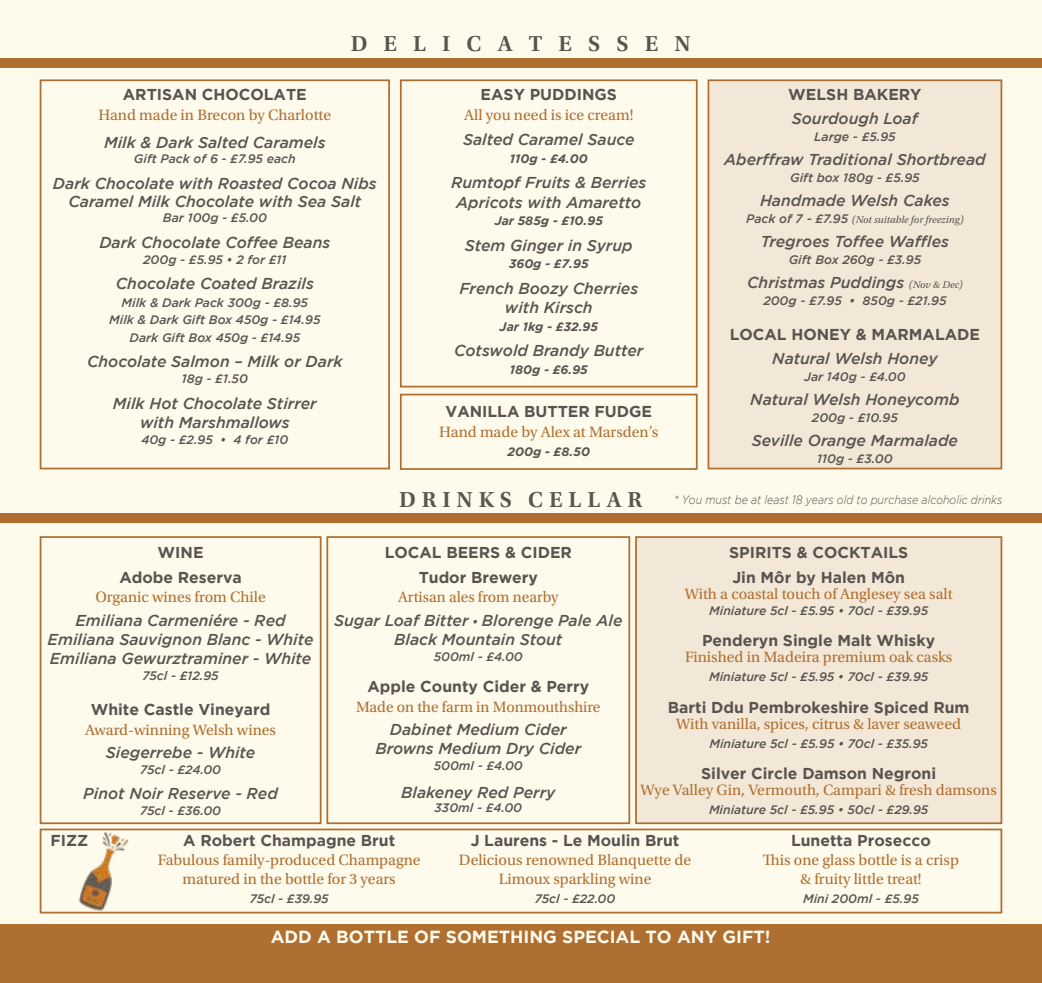
<style>
.page{position:relative;width:1042px;height:983px;background:#fff}
.page>*{position:absolute;margin:0;border:0;box-sizing:border-box;transform-origin:0 0}
.t1{font:600 22.75px "Utopia Std";letter-spacing:.26em;color:#5a5450}
.t2{font:700 17.5px "Gotham";color:#fefaec}
.t3{font:italic 500 15.75px/19.2px "Gotham";color:#5a5450;text-align:center}
.t4{font:15.75px/19.2px "Utopia Std";color:#ae6f30;text-align:center}
.t5{font:700 15.75px/25.6px "Gotham";color:#5a5450;text-align:center}
.t6{font:italic 500 12.25px/17.5px "Gotham";color:#5a5450;text-align:center}
.t7{font:italic 700 12.25px "Gotham";color:#5a5450}
.t8{font:italic 300 12.25px "Gotham";color:#5a5450;scale:.87 1}
.t9{font:italic 10.5px "Utopia Std";letter-spacing:-.005em;color:#5a5450}
.s1{font-family:"Gotham";font-weight:500;font-size:12.25px}
.s2{font-family:"Utopia Std";font-weight:400;font-size:10.5px}
.s3{font-size:12.25px}
.s4{font-weight:700}
</style>
<div class="page">
<div style="left:0;top:0;width:1042px;height:952px;background:#fefaec"></div>
<div style="left:0;top:58px;width:1042px;height:9px;background:#ae6f30"></div>
<div style="left:0;top:924px;width:1042px;height:58px;background:#ae6f30"></div>
<div style="left:0;top:513px;width:1042px;height:10px;background:#ae6f30"></div>
<div style="left:40px;top:79px;width:350px;height:390px;border:2px solid #ae6f30"></div>
<div style="left:707px;top:79px;width:295px;height:390px;background:#f3e8d8;border:2px solid #ae6f30"></div>
<div style="left:400px;top:79px;width:297px;height:308px;border:2px solid #ae6f30"></div>
<div style="left:400px;top:393px;width:297px;height:77px;border:2px solid #ae6f30"></div>
<div style="left:635px;top:536px;width:367px;height:287px;background:#f3e8d8;border:2px solid #ae6f30"></div>
<div style="left:40px;top:536px;width:281px;height:287px;border:2px solid #ae6f30"></div>
<div style="left:326px;top:536px;width:304px;height:287px;border:2px solid #ae6f30"></div>
<div style="left:40px;top:828px;width:962px;height:85px;border:2px solid #ae6f30"></div>
<img style="left:61px;top:830px;width:81px;height:81px">
<h1 class="t1" style="left:351px;top:31px;width:341px">D E L I C A T E S S E N</h1>
<p class="t5" style="left:123px;top:82px;width:185px">ARTISAN CHOCOLATE</p>
<p class="t4" style="left:98px;top:105px;width:234px">Hand made in Brecon by Charlotte</p>
<p class="t3" style="left:104px;top:132px;width:223px">Milk &amp; Dark Salted Caramels</p>
<p class="t6" style="left:134px;top:150px;width:163px">Gift Pack of 6 - £7.95 each</p>
<p class="t3" style="left:53px;top:174px;width:325px;line-height:17.5px">Dark Chocolate with Roasted Cocoa Nibs<br>Caramel Milk Chocolate with Sea Salt</p>
<p class="t6" style="left:163px;top:209px;width:106px">Bar 100g - £5.00</p>
<p class="t3" style="left:99px;top:232px;width:232px">Dark Chocolate Coffee Beans</p>
<p class="t6" style="left:143px;top:250px;width:145px">200g - £5.95 • 2 for £11</p>
<p class="t3" style="left:116px;top:274px;width:200px">Chocolate Coated Brazils</p>
<p class="t6" style="left:109px;top:293px;width:213px">Milk &amp; Dark Pack 300g - £8.95<br>Milk &amp; Dark Gift Box 450g - £14.95<br>Dark Gift Box 450g - £14.95</p>
<p class="t3" style="left:87px;top:352px;width:257px">Chocolate Salmon – Milk or Dark</p>
<p class="t6" style="left:182px;top:370px;width:68px">18g - £1.50</p>
<p class="t3" style="left:113px;top:393px;width:205px">Milk Hot Chocolate Stirrer with Marshmallows</p>
<p class="t6" style="left:141px;top:430px;width:148px">40g - £2.95 • 4 for £10</p>
<p class="t5" style="left:480px;top:82px;width:138px">EASY PUDDINGS</p>
<p class="t4" style="left:464px;top:105px;width:171px">All you need is ice cream!</p>
<p class="t3" style="left:463px;top:130px;width:173px">Salted Caramel Sauce</p>
<p class="t7" style="left:510px;top:151px;width:79px">110g - £4.00</p>
<p class="t3" style="left:451px;top:173px;width:197px">Rumtopf Fruits &amp; Berries<br>Apricots with Amaretto</p>
<p class="t7" style="left:495px;top:213px;width:110px">Jar 585g - £10.95</p>
<p class="t3" style="left:465px;top:235px;width:169px">Stem Ginger in Syrup</p>
<p class="t7" style="left:509px;top:257px;width:81px">360g - £7.95</p>
<p class="t3" style="left:459px;top:278px;width:180px">French Boozy Cherries with Kirsch</p>
<p class="t7" style="left:499px;top:319px;width:100px">Jar 1kg - £32.95</p>
<p class="t3" style="left:454px;top:340px;width:191px">Cotswold Brandy Butter</p>
<p class="t7" style="left:510px;top:362px;width:80px">180g - £6.95</p>
<p class="t5" style="left:445px;top:398px;width:208px">VANILLA BUTTER FUDGE</p>
<p class="t4" style="left:439px;top:422px;width:220px">Hand made by Alex at Marsden’s</p>
<p class="t7" style="left:507px;top:444px;width:84px">200g - £8.50</p>
<p class="t5" style="left:788px;top:82px;width:135px">WELSH BAKERY</p>
<p class="t3" style="left:792px;top:108px;width:128px">Sourdough Loaf</p>
<p class="t6" style="left:814px;top:128px;width:83px">Large - £5.95</p>
<p class="t3" style="left:724px;top:149px;width:263px">Aberffraw Traditional Shortbread</p>
<p class="t6" style="left:790px;top:169px;width:131px">Gift box 180g - £5.95</p>
<p class="t3" style="left:760px;top:190px;width:191px">Handmade Welsh Cakes</p>
<p class="t9" style="left:746px;top:214px;width:219px"><span class="s1">Pack of 7 - £7.95</span> (Not suitable for freezing)</p>
<p class="t3" style="left:761px;top:231px;width:190px">Tregroes Toffee Waffles</p>
<p class="t6" style="left:789px;top:251px;width:134px">Gift Box 260g - £3.95</p>
<p class="t3" style="left:747px;top:272px;width:217px">Christmas Puddings <span class="s2">(Nov &amp; Dec)</span></p>
<p class="t6" style="left:763px;top:292px;width:185px">200g - £7.95 • 850g - £21.95</p>
<p class="t5" style="left:730px;top:321px;width:252px">LOCAL HONEY &amp; MARMALADE</p>
<p class="t3" style="left:772px;top:348px;width:167px">Natural Welsh Honey</p>
<p class="t6" style="left:804px;top:368px;width:103px">Jar 140g - £4.00</p>
<p class="t3" style="left:750px;top:389px;width:211px">Natural Welsh Honeycomb</p>
<p class="t6" style="left:812px;top:409px;width:87px">200g - £10.95</p>
<p class="t3" style="left:752px;top:430px;width:208px">Seville Orange Marmalade</p>
<p class="t6" style="left:817px;top:450px;width:77px">110g - £3.00</p>
<p class="t5" style="left:119px;top:538px;width:124px">WINE<br>Adobe Reserva</p>
<p class="t4" style="left:95px;top:588px;width:172px">Organic wines from Chile</p>
<p class="t3" style="left:48px;top:610px;width:267px">Emiliana Carmeniére - Red<br>Emiliana Sauvignon Blanc - White<br>Emiliana Gewurztraminer - White</p>
<p class="t6" style="left:142px;top:666px;width:78px">75cl - £12.95</p>
<p class="t5" style="left:91px;top:696px;width:181px">White Castle Vineyard</p>
<p class="t4" style="left:85px;top:719px;width:192px">Award-winning Welsh wines</p>
<p class="t3" style="left:106px;top:742px;width:151px">Siegerrebe - White</p>
<p class="t6" style="left:140px;top:760px;width:82px">75cl - £24.00</p>
<p class="t3" style="left:83px;top:783px;width:196px">Pinot Noir Reserve - Red</p>
<p class="t6" style="left:140px;top:801px;width:82px">75cl - £36.00</p>
<h1 class="t1" style="left:399px;top:486px;width:244px">DRINKS CELLAR</h1>
<p class="t8" style="left:674px;top:493px;width:379px">* You must be at least 18 years old to purchase alcoholic drinks</p>
<p class="t5" style="left:385px;top:538px;width:189px">LOCAL BEERS &amp; CIDER<br>Tudor Brewery</p>
<p class="t4" style="left:398px;top:588px;width:162px">Artisan ales from nearby</p>
<p class="t3" style="left:334px;top:610px;width:290px">Sugar Loaf Bitter <span class="s3">•</span> Blorenge Pale Ale<br>Black Mountain Stout</p>
<p class="t6" style="left:434px;top:647px;width:91px">500ml - £4.00</p>
<p class="t5" style="left:367px;top:673px;width:223px">Apple County Cider &amp; Perry</p>
<p class="t4" style="left:356px;top:697px;width:246px">Made on the farm in Monmouthshire</p>
<p class="t3" style="left:375px;top:719px;width:207px">Dabinet Medium Cider<br>Browns Medium Dry Cider</p>
<p class="t6" style="left:434px;top:756px;width:91px">500ml - £4.00</p>
<p class="t3" style="left:401px;top:782px;width:156px">Blakeney Red Perry</p>
<p class="t6" style="left:434px;top:798px;width:89px">330ml - £4.00</p>
<p class="t5" style="left:729px;top:538px;width:181px;text-align:left">SPIRITS &amp; COCKTAILS<br>Jin Môr by Halen Môn</p>
<p class="t4" style="left:685px;top:584px;width:269px">With a coastal touch of Anglesey sea salt</p>
<p class="t6" style="left:709px;top:601px;width:220px">Miniature 5cl - £5.95 • 70cl - £39.95</p>
<p class="t5" style="left:702px;top:627px;width:235px">Penderyn Single Malt Whisky</p>
<p class="t4" style="left:685px;top:647px;width:269px">Finished in Madeira premium oak casks</p>
<p class="t6" style="left:709px;top:668px;width:221px">Miniature 5cl - £5.95 <span class="s4">•</span> 70cl - £39.95</p>
<p class="t5" style="left:668px;top:693px;width:303px">Barti Ddu Pembrokeshire Spiced Rum</p>
<p class="t4" style="left:676px;top:714px;width:286px">With vanilla, spices, citrus &amp; laver seaweed</p>
<p class="t6" style="left:709px;top:734px;width:220px">Miniature 5cl - £5.95 • 70cl - £35.95</p>
<p class="t5" style="left:701px;top:760px;width:236px">Silver Circle Damson Negroni</p>
<p class="t4" style="left:640px;top:780px;width:358px">Wye Valley Gin, Vermouth, Campari &amp; fresh damsons</p>
<p class="t6" style="left:709px;top:801px;width:221px">Miniature 5cl - £5.95 • 50cl - £29.95</p>
<p class="t5" style="left:50px;top:827px;width:39px">FIZZ</p>
<p class="t5" style="left:183px;top:826px;width:213px">A Robert Champagne Brut</p>
<p class="t4" style="left:158px;top:850px;width:264px">Fabulous family-produced Champagne matured in the bottle for 3 years</p>
<p class="t6" style="left:250px;top:889px;width:80px">75cl - £39.95</p>
<p class="t5" style="left:471px;top:826px;width:210px">J Laurens - Le Moulin Brut</p>
<p class="t4" style="left:459px;top:850px;width:234px">Delicious renowned Blanquette de<br>Limoux sparkling wine</p>
<p class="t6" style="left:535px;top:889px;width:82px">75cl - £22.00</p>
<p class="t5" style="left:791px;top:826px;width:141px">Lunetta Prosecco</p>
<p class="t4" style="left:763px;top:850px;width:198px">This one glass bottle is a crisp &amp; fruity little treat!</p>
<p class="t6" style="left:803px;top:889px;width:117px">Mini 200ml - £5.95</p>
<p class="t2" style="left:271px;top:926px;width:501px">ADD A BOTTLE OF SOMETHING SPECIAL TO ANY GIFT!</p>
</div>
